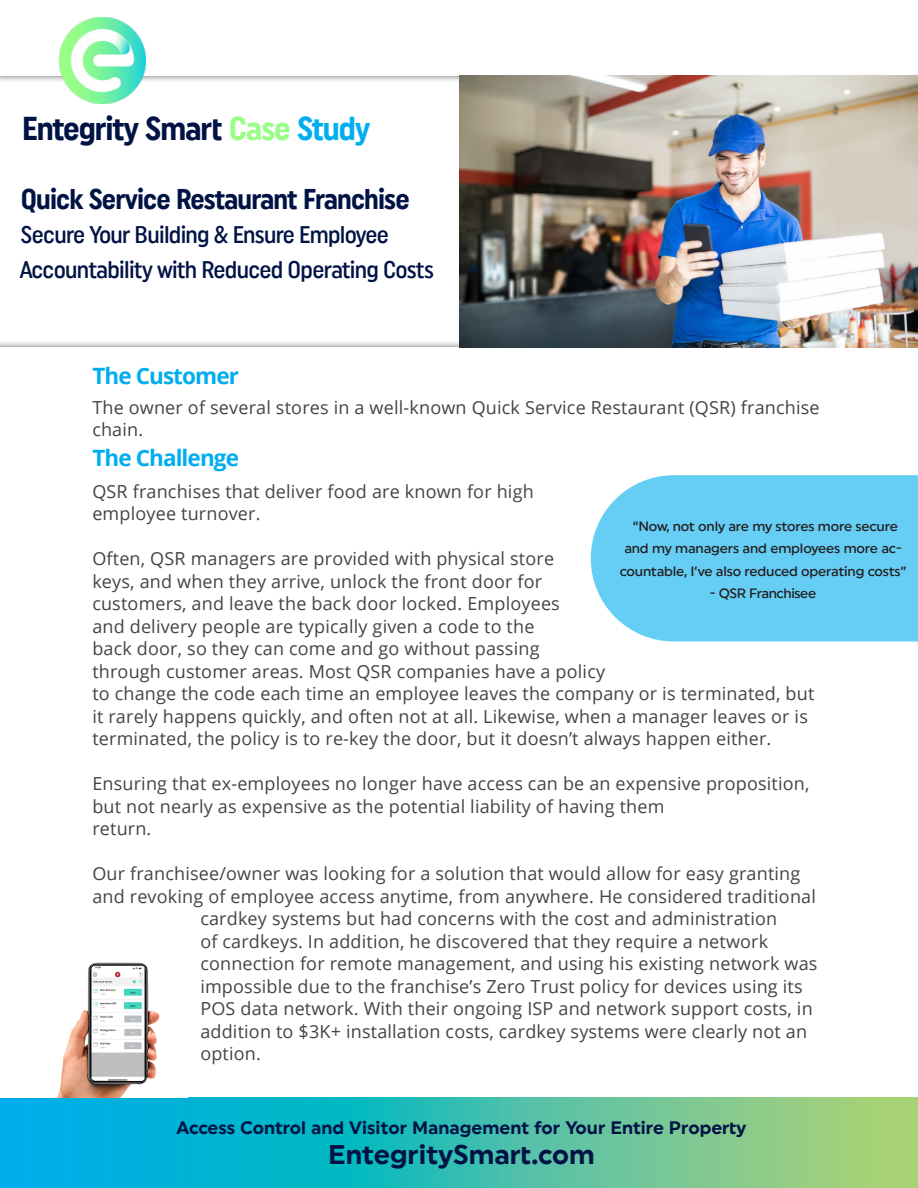
<style>
.page{position:relative;width:918px;height:1188px;background:#fff}
.page>*{position:absolute;margin:0;border:0;box-sizing:border-box;transform-origin:0 0}
.t1{font:33px "Uniform Condensed 4";letter-spacing:-.03em;color:#011345}
.t2{font:28.5px "Uniform Condensed 4";letter-spacing:-.03em;color:#011345}
.t3{font:27px "Uniform Regular 2";color:#011345}
.t4{font:24px "Uniform Condensed 2";letter-spacing:-.03em;color:#011345}
.t5{font:700 22.5px "Open Sans";letter-spacing:-.04em;color:#00aeef}
.t6{font:18px/22.5px "Open Sans";letter-spacing:.01em;color:#404547}
.t7{font:18px "Uniform Regular 2";color:#011345}
.t8{font:13.5px/22.5px "Uniform Regular 4";letter-spacing:-.01em;color:#231f20;text-align:center}
.t9{font:13.5px "Uniform Regular 4";letter-spacing:-.03em;color:#231f20}
.s1{color:#99ff84}
.s2{color:#00aeef}
</style>
<div class="page">
<div style="left:0;top:0;width:918px;height:83px;background:#231f20;opacity:.65"></div>
<div style="left:0;top:0;width:918px;height:76px;background:#fff"></div>
<img style="left:59px;top:17px;width:87px;height:87px">
<svg style="left:0;top:1098px;width:918px;height:90px;background:#40beb1"></svg>
<img style="left:459px;top:76px;width:459px;height:271px">
<div style="left:591px;top:475px;width:327px;height:167px;background:#66cef5"></div>
<img style="left:57px;top:962px;width:103px;height:136px">
<p class="t1" style="left:22px;top:108px;width:349px">Entegrity Smart <span class="s1">Case</span> <span class="s2">Study</span></p>
<p class="t2" style="left:21px;top:181px;width:390px">Quick Service Restaurant Franchise</p>
<p class="t4" style="left:21px;top:220px;width:370px">Secure Your Building &amp; Ensure Employee</p>
<p class="t4" style="left:20px;top:255px;width:416px">Accountability with Reduced Operating Costs</p>
<p class="t5" style="left:92px;top:360px;width:148px">The Customer</p>
<p class="t6" style="left:92px;top:396px;width:729px">The owner of several stores in a well-known Quick Service Restaurant (QSR) franchise chain.</p>
<p class="t5" style="left:92px;top:442px;width:148px">The Challenge</p>
<p class="t6" style="left:92px;top:480px;width:443px">QSR franchises that deliver food are known for high employee turnover.</p>
<p class="t6" style="left:92px;top:547px;width:724px">Often, QSR managers are provided with physical store<br>keys, and when they arrive, unlock the front door for<br>customers, and leave the back door locked. Employees<br>and delivery people are typically given a code to the<br>back door, so they can come and go without passing<br>through customer areas. Most QSR companies have a policy<br>to change the code each time an employee leaves the company or is terminated, but it rarely happens quickly, and often not at all. Likewise, when a manager leaves or is terminated, the policy is to re-key the door, but it doesn’t always happen either.</p>
<p class="t6" style="left:92px;top:772px;width:719px">Ensuring that ex-employees no longer have access can be an expensive proposition, but not nearly as expensive as the potential liability of having them</p>
<p class="t6" style="left:92px;top:817px;width:61px">return.</p>
<p class="t6" style="left:92px;top:862px;width:710px">Our franchisee/owner was looking for a solution that would allow for easy granting</p>
<p class="t6" style="left:92px;top:885px;width:725px">and revoking of employee access anytime, from anywhere. He considered traditional</p>
<p class="t6" style="left:200px;top:907px;width:578px">cardkey systems but had concerns with the cost and administration</p>
<p class="t6" style="left:200px;top:930px;width:569px">of cardkeys. In addition, he discovered that they require a network</p>
<p class="t6" style="left:200px;top:952px;width:619px">connection for remote management, and using his existing network was</p>
<p class="t6" style="left:200px;top:975px;width:604px">impossible due to the franchise’s Zero Trust policy for devices using its</p>
<p class="t6" style="left:200px;top:997px;width:614px">POS data network. With their ongoing ISP and network support costs, in</p>
<p class="t6" style="left:200px;top:1020px;width:608px">addition to $3K+ installation costs, cardkey systems were clearly not an</p>
<p class="t6" style="left:200px;top:1042px;width:62px">option.</p>
<p class="t8" style="left:620px;top:514px;width:288px">“Now, not only are my stores more secure and my managers and employees more ac&shy;countable, I’ve also reduced operating costs”</p>
<p class="t9" style="left:710px;top:585px;width:108px">- QSR Franchisee</p>
<p class="t7" style="left:177px;top:1117px;width:571px">Access Control and Visitor Management for Your Entire Property</p>
<p class="t3" style="left:328px;top:1138px;width:268px">EntegritySmart.com</p>
</div>
